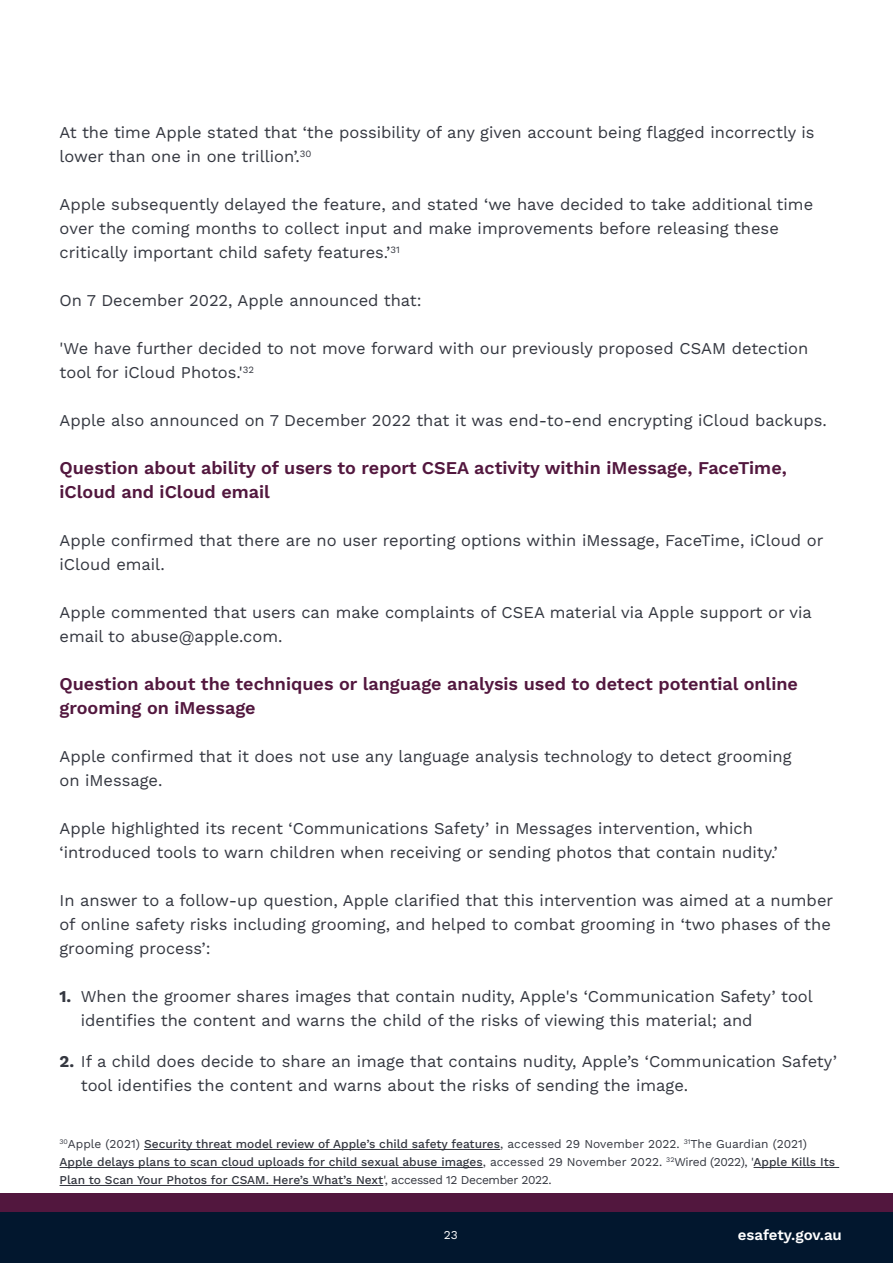
<style>
.page{position:relative;width:893px;height:1263px;background:#fff}
.page>*{position:absolute;margin:0;border:0;box-sizing:border-box;transform-origin:0 0}
.t1{font:600 18px/24px "Work Sans";color:#52173e}
.t2{font:16.5px/24px "Work Sans";color:#343740}
.t3{font:600 15px "Work Sans";color:#fff}
.t4{font:500 12px/18px "Work Sans";color:#343740}
.t5{font:12px "Work Sans";color:#fff}
.s1{font-weight:700}
.s2{font-weight:400}
</style>
<div class="page">
<div style="left:0;top:1193px;width:893px;height:20px;background:#52173e"></div>
<div style="left:0;top:1212px;width:893px;height:51px;background:#02172e"></div>
<hr style="left:144px;top:1149px;width:356px;height:1px;background:#343740">
<hr style="left:60px;top:1167px;width:423px;height:1px;background:#343740">
<hr style="left:754px;top:1167px;width:85px;height:1px;background:#343740">
<hr style="left:60px;top:1185px;width:323px;height:1px;background:#343740">
<p class="t2" style="left:60px;top:120px;width:756px">At the time Apple stated that ‘the possibility of any given account being flagged incorrectly is lower than one in one trillion’.<sup>30</sup></p>
<p class="t2" style="left:60px;top:192px;width:755px">Apple subsequently delayed the feature, and stated ‘we have decided to take additional time over the coming months to collect input and make improvements before releasing these critically important child safety features.’<sup>31</sup></p>
<p class="t2" style="left:60px;top:288px;width:364px">On 7 December 2022, Apple announced that:</p>
<p class="t2" style="left:60px;top:336px;width:750px">'We have further decided to not move forward with our previously proposed CSAM detection tool for iCloud Photos.'<sup>32</sup></p>
<p class="t2" style="left:60px;top:408px;width:769px">Apple also announced on 7 December 2022 that it was end-to-end encrypting iCloud backups.</p>
<p class="t1" style="left:60px;top:455px;width:729px">Question about ability of users to report CSEA activity within iMessage, FaceTime, iCloud and iCloud email</p>
<p class="t2" style="left:60px;top:528px;width:765px">Apple confirmed that there are no user reporting options within iMessage, FaceTime, iCloud or iCloud email.</p>
<p class="t2" style="left:60px;top:600px;width:754px">Apple commented that users can make complaints of CSEA material via Apple support or via email to abuse@apple.com.</p>
<p class="t1" style="left:60px;top:671px;width:740px">Question about the techniques or language analysis used to detect potential online grooming on iMessage</p>
<p class="t2" style="left:60px;top:744px;width:734px">Apple confirmed that it does not use any language analysis technology to detect grooming on iMessage.</p>
<p class="t2" style="left:60px;top:816px;width:720px">Apple highlighted its recent ‘Communications Safety’ in Messages intervention, which ‘introduced tools to warn children when receiving or sending photos that contain nudity.’</p>
<p class="t2" style="left:60px;top:888px;width:775px">In answer to a follow-up question, Apple clarified that this intervention was aimed at a number of online safety risks including grooming, and helped to combat grooming in ‘two phases of the grooming process’:</p>
<p class="t2" style="left:81px;top:984px;width:734px;text-indent:-21px"><span class="s1">1.</span> When the groomer shares images that contain nudity, Apple's ‘Communication Safety’ tool identifies the content and warns the child of the risks of viewing this material; and</p>
<p class="t2" style="left:81px;top:1049px;width:758px;text-indent:-21px"><span class="s1">2.</span> If a child does decide to share an image that contains nudity, Apple’s ‘Communication Safety’ tool identifies the content and warns about the risks of sending the image.</p>
<p class="t4" style="left:60px;top:1135px;width:777px"><sup>30</sup><span class="s2">Apple (2021)</span> Security threat model review of Apple’s child safety features<span class="s2">, accessed 29 November 2022.</span> <sup>31</sup><span class="s2">The Guardian (2021)<br></span>Apple delays plans to scan cloud uploads for child sexual abuse images<span class="s2">, accessed 29 November 2022.</span> <sup>32</sup><span class="s2">Wired (2022), '</span>Apple Kills Its<br>Plan to Scan Your Photos for CSAM. Here’s What’s Next<span class="s2">', accessed 12 December 2022.</span></p>
<p class="t5" style="left:444px;top:1225px;width:15px">23</p>
<p class="t3" style="left:738px;top:1224px;width:106px">esafety.gov.au</p>
</div>
